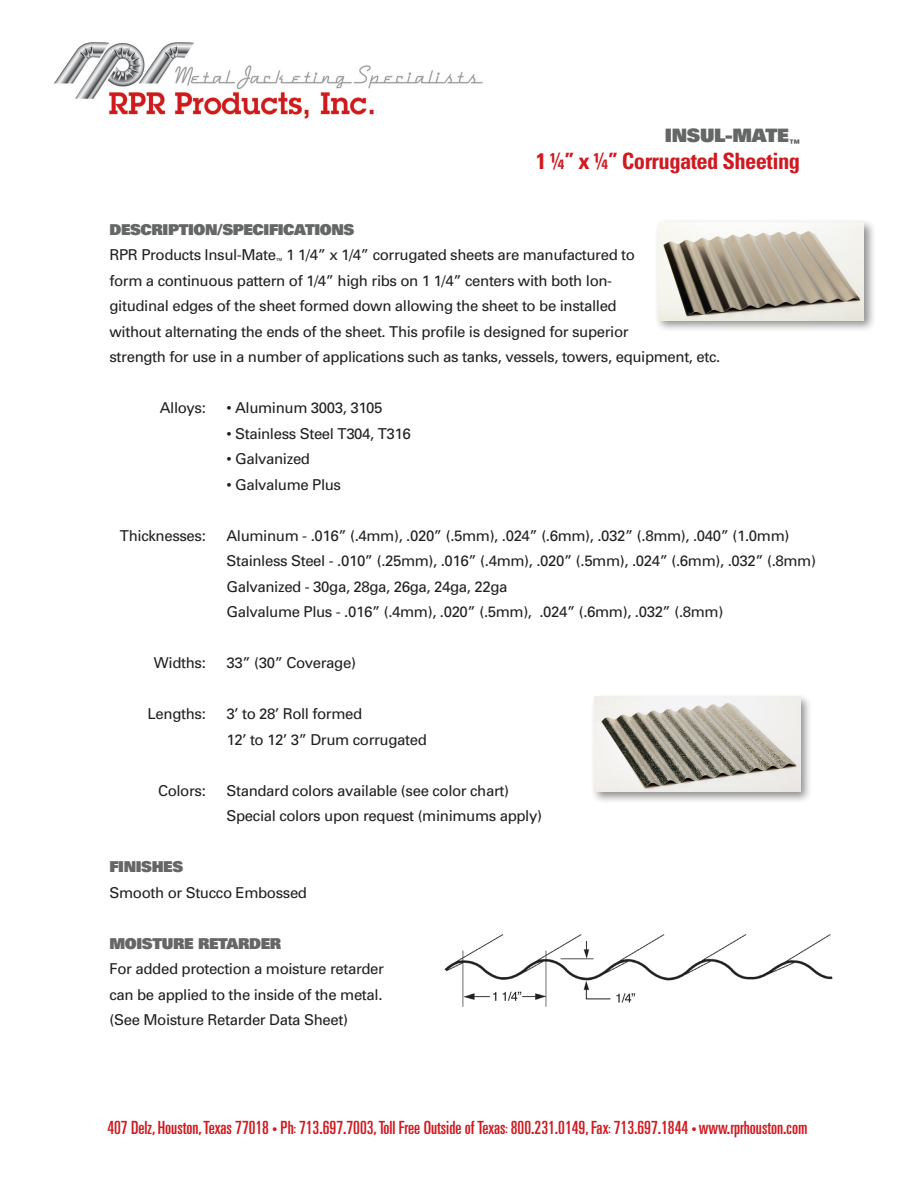
<style>
.page{position:relative;width:918px;height:1188px;background:#fff}
.page>*{position:absolute;margin:0;border:0;box-sizing:border-box;transform-origin:0 0}
.t1{font:700 condensed 22.5px "Univers";letter-spacing:-.025em;color:#cf1a20}
.t2{font:900 18.45px "Univers";letter-spacing:-.015em;color:#656666}
.t3{font:ultra-condensed 18.15px "Univers";color:#cf1a20}
.t4{font:15px/25.5px "Univers";letter-spacing:-.025em;color:#231f20}
.t5{font:900 15px "Univers";letter-spacing:-.025em;color:#656666}
.t6{font:6.75px "Univers";color:#231f20}
.s1{font-size:10.65px}
.s2{font-size:12.15px}
</style>
<div class="page">
<img style="left:54px;top:42px;width:429px;height:77px">
<div style="left:655px;top:219px;width:222px;height:114px;background:#231f20;opacity:.5"></div>
<img style="left:658px;top:222px;width:206px;height:98px">
<div style="left:591px;top:693px;width:222px;height:112px;background:#231f20;opacity:.5"></div>
<img style="left:594px;top:697px;width:206px;height:95px">
<img style="left:444px;top:934px;width:389px;height:73px">
<p class="t2" style="left:665px;top:124px;width:137px">INSUL-MATE <sub>™</sub></p>
<p class="t1" style="left:536px;top:148px;width:266px">1 ¼” x ¼” Corrugated Sheeting</p>
<p class="t5" style="left:110px;top:219px;width:246px">DESCRIPTION/SPECIFICATIONS</p>
<p class="t4" style="left:110px;top:242px;width:168px">RPR Products Insul-Mate</p>
<p class="t6" style="left:276px;top:257px;width:8px">™</p>
<p class="t4" style="left:110px;top:242px;width:612px;text-indent:177px">1 1/4” x 1/4” corrugated sheets are manufactured to<br>form a continuous pattern of 1/4” high ribs on 1 1/4” centers with both lon-<br>gitudinal edges of the sheet formed down allowing the sheet to be installed<br>without alternating the ends of the sheet. This profile is designed for superior<br>strength for use in a number of applications such as tanks, vessels, towers, equipment, etc.</p>
<p class="t4" style="left:160px;top:395px;width:48px">Alloys:</p>
<p class="t4" style="left:226px;top:395px;width:158px">• Aluminum 3003, 3105</p>
<p class="t4" style="left:226px;top:421px;width:186px">• Stainless Steel T304, T316</p>
<p class="t4" style="left:226px;top:446px;width:85px">• Galvanized</p>
<p class="t4" style="left:226px;top:472px;width:116px">• Galvalume Plus</p>
<p class="t4" style="left:120px;top:523px;width:87px">Thicknesses:</p>
<p class="t4" style="left:226px;top:523px;width:564px">Aluminum - .016” (.4mm), .020” (.5mm), .024” (.6mm), .032” (.8mm), .040” (1.0mm)</p>
<p class="t4" style="left:226px;top:548px;width:591px">Stainless Steel - .010” (.25mm), .016” (.4mm), .020” (.5mm), .024” (.6mm), .032” (.8mm)</p>
<p class="t4" style="left:226px;top:574px;width:282px">Galvanized - 30ga, 28ga, 26ga, 24ga, 22ga</p>
<p class="t4" style="left:226px;top:599px;width:498px">Galvalume Plus - .016” (.4mm), .020” (.5mm), .024” (.6mm), .032” (.8mm)</p>
<p class="t4" style="left:154px;top:650px;width:53px">Widths:</p>
<p class="t4" style="left:226px;top:650px;width:131px">33” (30” Coverage)</p>
<p class="t4" style="left:148px;top:701px;width:60px">Lengths:</p>
<p class="t4" style="left:226px;top:701px;width:137px">3’ to 28’ Roll formed</p>
<p class="t4" style="left:226px;top:727px;width:202px">12’ to 12’ 3” Drum corrugated</p>
<p class="t4" style="left:158px;top:778px;width:49px">Colors:</p>
<p class="t4" style="left:226px;top:778px;width:284px">Standard colors available (see color chart)</p>
<p class="t4" style="left:226px;top:803px;width:317px">Special colors upon request (minimums apply)</p>
<p class="t5" style="left:110px;top:857px;width:75px">FINISHES</p>
<p class="t4" style="left:110px;top:880px;width:199px">Smooth or Stucco Embossed</p>
<p class="t5" style="left:110px;top:933px;width:173px">MOISTURE RETARDER</p>
<p class="t4" style="left:110px;top:956px;width:276px">For added protection a moisture retarder</p>
<p class="t4" style="left:110px;top:982px;width:275px">can be applied to the inside of the metal.</p>
<p class="t4" style="left:110px;top:1007px;width:240px">(See Moisture Retarder Data Sheet)</p>
<p class="t3" style="left:107px;top:1118px;width:702px">407 Delz, Houston, Texas 77018 <span class="s1">•</span> Ph<span class="s2">:</span> 713.697.7003, Toll Free Outside of Texas<span class="s2">:</span> 800.231.0149, Fax<span class="s2">:</span> 713.697.1844 <span class="s1">•</span> www.rprhouston.com</p>
</div>
